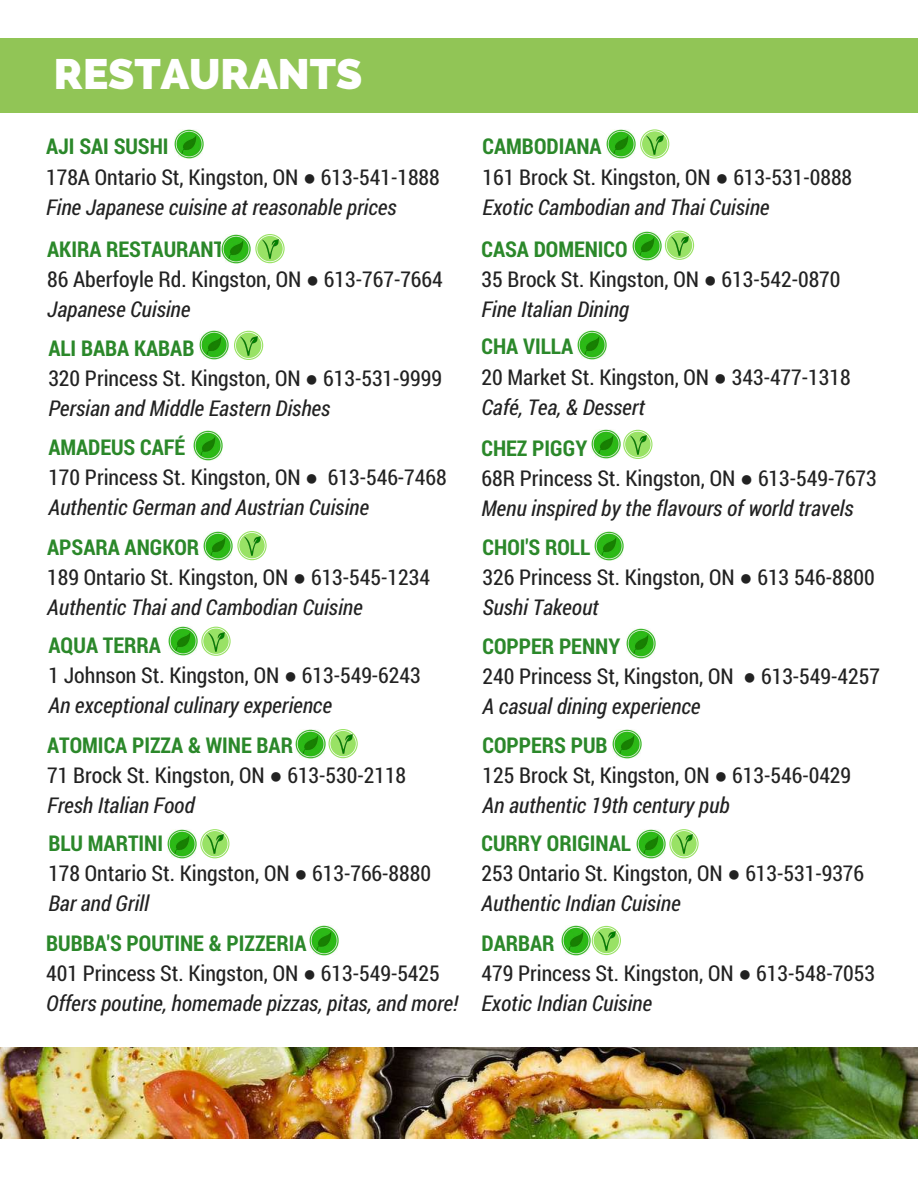
<style>
.page{position:relative;width:918px;height:1188px;background:#fff}
.page>*{position:absolute;margin:0;border:0;box-sizing:border-box;transform-origin:0 0}
.t1{font:800 42.3px "Raleway";color:#fff}
.t2{font:21.75px/30.3px "Roboto Condensed";color:#222}
.t3{font:italic 21.75px/30.3px "Roboto Condensed";color:#222}
.s1{font-weight:700;color:#2b882a}
.s2{font-family:"Liberation Sans"}
.s3{font-style:italic}
.s4{font-weight:700;font-style:normal;color:#2b882a}
.s5{font-style:normal}
.s6{font-family:"Liberation Sans";font-style:normal}
</style>
<div class="page">
<div style="left:0;top:38px;width:918px;height:74px;background:#91c556"></div>
<img style="left:0;top:1047px;width:918px;height:91px">
<img style="left:222px;top:234px;width:29px;height:29px">
<img style="left:199px;top:331px;width:29px;height:29px">
<img style="left:204px;top:531px;width:29px;height:29px">
<img style="left:592px;top:430px;width:29px;height:29px">
<img style="left:594px;top:531px;width:29px;height:29px">
<img style="left:627px;top:629px;width:29px;height:29px">
<img style="left:637px;top:829px;width:29px;height:29px">
<img style="left:561px;top:926px;width:30px;height:29px">
<img style="left:612px;top:729px;width:29px;height:29px">
<img style="left:169px;top:627px;width:29px;height:29px">
<img style="left:296px;top:729px;width:29px;height:29px">
<img style="left:168px;top:829px;width:29px;height:29px">
<img style="left:606px;top:129px;width:30px;height:30px">
<img style="left:632px;top:232px;width:29px;height:29px">
<img style="left:309px;top:926px;width:30px;height:29px">
<img style="left:193px;top:431px;width:30px;height:29px">
<img style="left:577px;top:331px;width:29px;height:29px">
<svg style="left:255px;top:234px;width:30px;height:29px"></svg>
<div style="left:257px;top:236px;width:26px;height:25px;background:#99e265;border-radius:50%"></div>
<img style="left:262px;top:240px;width:17px;height:19px">
<svg style="left:640px;top:129px;width:29px;height:30px"></svg>
<div style="left:642px;top:131px;width:25px;height:26px;background:#99e265;border-radius:50%"></div>
<img style="left:647px;top:135px;width:17px;height:19px">
<svg style="left:665px;top:231px;width:29px;height:29px"></svg>
<div style="left:667px;top:233px;width:25px;height:25px;background:#99e265;border-radius:50%"></div>
<img style="left:672px;top:236px;width:16px;height:19px">
<svg style="left:623px;top:430px;width:29px;height:29px"></svg>
<div style="left:625px;top:432px;width:26px;height:25px;background:#99e265;border-radius:50%"></div>
<img style="left:630px;top:435px;width:17px;height:19px">
<svg style="left:234px;top:331px;width:29px;height:29px"></svg>
<div style="left:236px;top:333px;width:25px;height:25px;background:#99e265;border-radius:50%"></div>
<img style="left:241px;top:336px;width:17px;height:20px">
<svg style="left:237px;top:531px;width:30px;height:29px"></svg>
<div style="left:239px;top:533px;width:26px;height:25px;background:#99e265;border-radius:50%"></div>
<img style="left:244px;top:537px;width:17px;height:19px">
<svg style="left:201px;top:627px;width:30px;height:29px"></svg>
<div style="left:203px;top:629px;width:26px;height:25px;background:#99e265;border-radius:50%"></div>
<img style="left:208px;top:632px;width:17px;height:19px">
<svg style="left:328px;top:729px;width:30px;height:29px"></svg>
<div style="left:330px;top:731px;width:26px;height:25px;background:#99e265;border-radius:50%"></div>
<img style="left:335px;top:735px;width:17px;height:19px">
<svg style="left:669px;top:829px;width:30px;height:29px"></svg>
<div style="left:671px;top:831px;width:26px;height:25px;background:#99e265;border-radius:50%"></div>
<img style="left:676px;top:835px;width:17px;height:19px">
<svg style="left:592px;top:926px;width:29px;height:29px"></svg>
<div style="left:594px;top:928px;width:25px;height:25px;background:#99e265;border-radius:50%"></div>
<img style="left:598px;top:932px;width:17px;height:19px">
<svg style="left:200px;top:829px;width:29px;height:29px"></svg>
<div style="left:202px;top:831px;width:26px;height:25px;background:#99e265;border-radius:50%"></div>
<img style="left:207px;top:835px;width:17px;height:19px">
<img style="left:174px;top:129px;width:30px;height:30px">
<h1 class="t1" style="left:54px;top:49px;width:310px">RESTAURANTS</h1>
<p class="t2" style="left:46px;top:131px;width:395px"><span class="s1">AJI SAI SUSHI<br></span>178A Ontario St, Kingston, ON <span class="s2">●</span> 613-541-1888<br><span class="s3">Fine Japanese cuisine at reasonable prices</span></p>
<p class="t2" style="left:47px;top:233px;width:397px"><span class="s1">AKIRA RESTAURANT<br></span>86 Aberfoyle Rd. Kingston, ON <span class="s2">●</span> 613-767-7664<br><span class="s3">Japanese Cuisine</span></p>
<p class="t2" style="left:48px;top:332px;width:395px"><span class="s1">ALI BABA KABAB<br></span>320 Princess St. Kingston, ON <span class="s2">●</span> 613-531-9999<br><span class="s3">Persian and Middle Eastern Dishes</span></p>
<p class="t2" style="left:48px;top:431px;width:400px"><span class="s1">AMADEUS CAFÉ<br></span>170 Princess St. Kingston, ON <span class="s2">●</span> 613-546-7468<br><span class="s3">Authentic German and Austrian Cuisine</span></p>
<p class="t2" style="left:47px;top:531px;width:384px"><span class="s1">APSARA ANGKOR<br></span>189 Ontario St. Kingston, ON <span class="s2">●</span> 613-545-1234<br><span class="s3">Authentic Thai and Cambodian Cuisine</span></p>
<p class="t2" style="left:48px;top:629px;width:374px"><span class="s1">AQUA TERRA<br></span>1 Johnson St. Kingston, ON <span class="s2">●</span> 613-549-6243<br><span class="s3">An exceptional culinary experience</span></p>
<p class="t2" style="left:47px;top:729px;width:361px"><span class="s1">ATOMICA PIZZA &amp; WINE BAR<br></span>71 Brock St. Kingston, ON <span class="s2">●</span> 613-530-2118<br><span class="s3">Fresh Italian Food</span></p>
<p class="t2" style="left:48px;top:827px;width:384px"><span class="s1">BLU MARTINI<br></span>178 Ontario St. Kingston, ON <span class="s2">●</span> 613-766-8880<br><span class="s3">Bar and Grill</span></p>
<p class="t3" style="left:46px;top:927px;width:413px"><span class="s4">BUBBA'S POUTINE &amp; PIZZERIA<br></span><span class="s5">401 Princess St. Kingston, ON</span> <span class="s6">●</span> <span class="s5">613-549-5425<br></span>Offers poutine, homemade pizzas, pitas, and more!</p>
<p class="t2" style="left:483px;top:131px;width:371px"><span class="s1">CAMBODIANA<br></span>161 Brock St. Kingston, ON <span class="s2">●</span> 613-531-0888<br><span class="s3">Exotic Cambodian and Thai Cuisine</span></p>
<p class="t2" style="left:481px;top:233px;width:361px"><span class="s1">CASA DOMENICO<br></span>35 Brock St. Kingston, ON <span class="s2">●</span> 613-542-0870<br><span class="s3">Fine Italian Dining</span></p>
<p class="t2" style="left:481px;top:331px;width:371px"><span class="s1">CHA VILLA<br></span>20 Market St. Kingston, ON <span class="s2">●</span> 343-477-1318<br><span class="s3">Café, Tea, &amp; Dessert</span></p>
<p class="t3" style="left:481px;top:432px;width:397px"><span class="s4">CHEZ PIGGY<br></span><span class="s5">68R Princess St. Kingston, ON</span> <span class="s6">●</span> <span class="s5">613-549-7673<br></span>Menu inspired by the flavours of world travels</p>
<p class="t2" style="left:483px;top:531px;width:394px"><span class="s1">CHOI'S ROLL<br></span>326 Princess St. Kingston, ON <span class="s2">●</span> 613 546-8800<br><span class="s3">Sushi Takeout</span></p>
<p class="t2" style="left:483px;top:630px;width:399px"><span class="s1">COPPER PENNY<br></span>240 Princess St, Kingston, ON <span class="s2">●</span> 613-549-4257<br><span class="s3">A casual dining experience</span></p>
<p class="t2" style="left:483px;top:729px;width:370px"><span class="s1">COPPERS PUB<br></span>125 Brock St, Kingston, ON <span class="s2">●</span> 613-546-0429<br><span class="s3">An authentic 19th century pub</span></p>
<p class="t2" style="left:481px;top:827px;width:384px"><span class="s1">CURRY ORIGINAL<br></span>253 Ontario St. Kingston, ON <span class="s2">●</span> 613-531-9376<br><span class="s3">Authentic Indian Cuisine</span></p>
<p class="t2" style="left:481px;top:927px;width:395px"><span class="s1">DARBAR<br></span>479 Princess St. Kingston, ON <span class="s2">●</span> 613-548-7053<br><span class="s3">Exotic Indian Cuisine</span></p>
</div>
